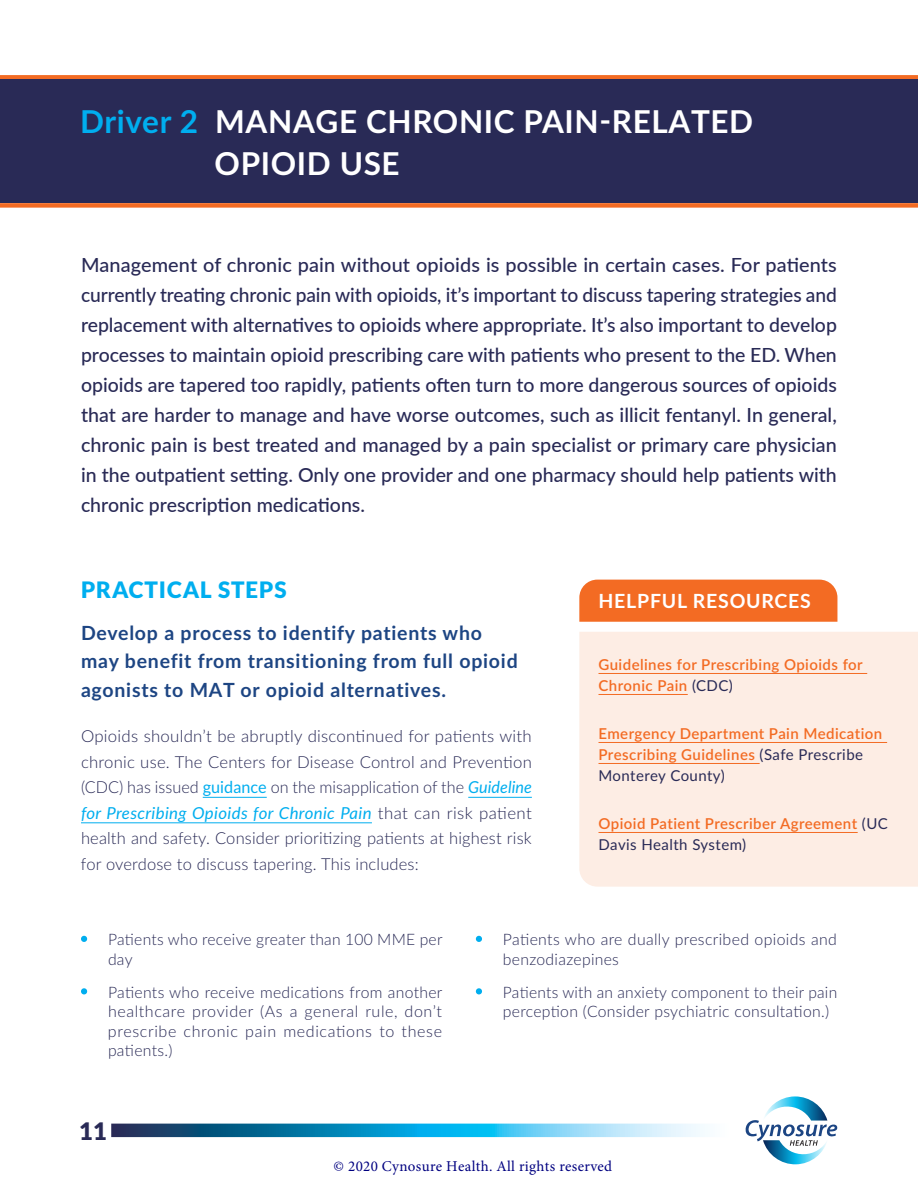
<style>
.page{position:relative;width:918px;height:1188px;background:#fff}
.page>*{position:absolute;margin:0;border:0;box-sizing:border-box;transform-origin:0 0}
.t1{font:700 31.5px/42px "Lato";letter-spacing:.02em;color:#fff}
.t2{font:900 24px "Lato";color:#292a56}
.t3{font:900 22.5px "Lato";letter-spacing:.04em;color:#00aeef}
.t4{font:500 19.5px/30px "Lato";color:#292a56;text-align:justify}
.t5{font:700 19.5px/28.5px "Lato";letter-spacing:.04em;color:#1d4583}
.t6{font:700 19.5px "Lato";letter-spacing:.04em;color:#fff}
.t7{font:300 16.5px/25.5px "Lato";letter-spacing:.01em;color:#292a56;text-align:justify}
.t8{font:300 15.75px/19.5px "Lato";letter-spacing:.02em;color:#292a56}
.t9{font:600 15px/21px "Lato";letter-spacing:.03em;color:#f36b23}
.t10{font:15px "Minion Pro";letter-spacing:.02em;color:#000080}
.s1{color:#00aeef}
.s2{font-weight:400;color:#00aeef}
.s3{font-weight:400;font-style:italic;color:#00aeef}
.s4{font-weight:400;color:#292a56}
</style>
<div class="page">
<svg style="left:111px;top:1124px;width:594px;height:13px;background:#3f9dc5"></svg>
<svg style="left:746px;top:1096px;width:91px;height:69px"></svg>
<div style="left:0;top:203px;width:918px;height:5px;background:#f36b23"></div>
<div style="left:0;top:75px;width:918px;height:5px;background:#f36b23"></div>
<div style="left:0;top:80px;width:918px;height:123px;background:#292a56"></div>
<hr style="left:203px;top:797px;width:64px;height:1px;background:#00aeef">
<hr style="left:468px;top:797px;width:64px;height:1px;background:#00aeef">
<hr style="left:81px;top:822px;width:291px;height:1px;background:#00aeef">
<div style="left:579px;top:632px;width:339px;height:255px;background:#fdede4"></div>
<hr style="left:598px;top:673px;width:269px;height:1px;background:#f36b23">
<hr style="left:598px;top:694px;width:90px;height:1px;background:#f36b23">
<hr style="left:598px;top:742px;width:289px;height:1px;background:#f36b23">
<hr style="left:598px;top:763px;width:162px;height:1px;background:#f36b23">
<hr style="left:598px;top:832px;width:260px;height:1px;background:#f36b23">
<svg style="left:81px;top:936px;width:6px;height:6px"></svg>
<svg style="left:81px;top:988px;width:6px;height:6px"></svg>
<svg style="left:476px;top:936px;width:6px;height:6px"></svg>
<svg style="left:476px;top:988px;width:6px;height:6px"></svg>
<div style="left:579px;top:580px;width:258px;height:42px;background:#f36b23"></div>
<h1 class="t1" style="left:215px;top:99px;width:540px;text-indent:-134px"><span class="s1">Driver 2</span> MANAGE CHRONIC PAIN-RELATED<br>OPIOID USE</h1>
<p class="t4" style="left:81px;top:250px;width:757px">Management of chronic pain without opioids is possible in certain cases. For patients currently treating chronic pain with opioids, it’s important to discuss tapering strategies and replacement with alternatives to opioids where appropriate. It’s also important to develop processes to maintain opioid prescribing care with patients who present to the ED. When opioids are tapered too rapidly, patients often turn to more dangerous sources of opioids that are harder to manage and have worse outcomes, such as illicit fentanyl. In general, chronic pain is best treated and managed by a pain specialist or primary care physician in the outpatient setting. Only one provider and one pharmacy should help patients with chronic prescription medications.</p>
<p class="t3" style="left:81px;top:576px;width:207px">PRACTICAL STEPS</p>
<p class="t5" style="left:81px;top:618px;width:438px">Develop a process to identify patients who may benefit from transitioning from full opioid agonists to MAT or opioid alternatives.</p>
<p class="t7" style="left:81px;top:723px;width:452px">Opioids shouldn’t be abruptly discontinued for patients with chronic use. The Centers for Disease Control and Prevention (CDC) has issued <span class="s2">guidance</span> on the misapplication of the <span class="s3">Guideline for Prescribing Opioids for Chronic Pain</span> that can risk patient health and safety. Consider prioritizing patients at highest risk for overdose to discuss tapering. This includes:</p>
<p class="t6" style="left:598px;top:587px;width:214px">HELPFUL RESOURCES</p>
<p class="t9" style="left:598px;top:653px;width:266px">Guidelines for Prescribing Opioids for<br>Chronic Pain <span class="s4">(CDC)</span></p>
<p class="t9" style="left:598px;top:722px;width:285px">Emergency Department Pain Medication<br>Prescribing Guidelines <span class="s4">(Safe Prescribe<br>Monterey County)</span></p>
<p class="t9" style="left:598px;top:812px;width:291px">Opioid Patient Prescriber Agreement <span class="s4">(UC<br>Davis Health System)</span></p>
<p class="t8" style="left:108px;top:929px;width:336px">Patients who receive greater than 100 MME per day</p>
<p class="t8" style="left:108px;top:982px;width:336px;text-align:justify">Patients who receive medications from another healthcare provider (As a general rule, don’t prescribe chronic pain medications to these patients.)</p>
<p class="t2" style="left:79px;top:1117px;width:29px">11</p>
<p class="t8" style="left:503px;top:929px;width:335px">Patients who are dually prescribed opioids and benzodiazepines</p>
<p class="t8" style="left:503px;top:982px;width:336px">Patients with an anxiety component to their pain perception (Consider psychiatric consultation.)</p>
<p class="t10" style="left:334px;top:1157px;width:280px">© 2020 Cynosure Health. All rights reserved</p>
</div>
